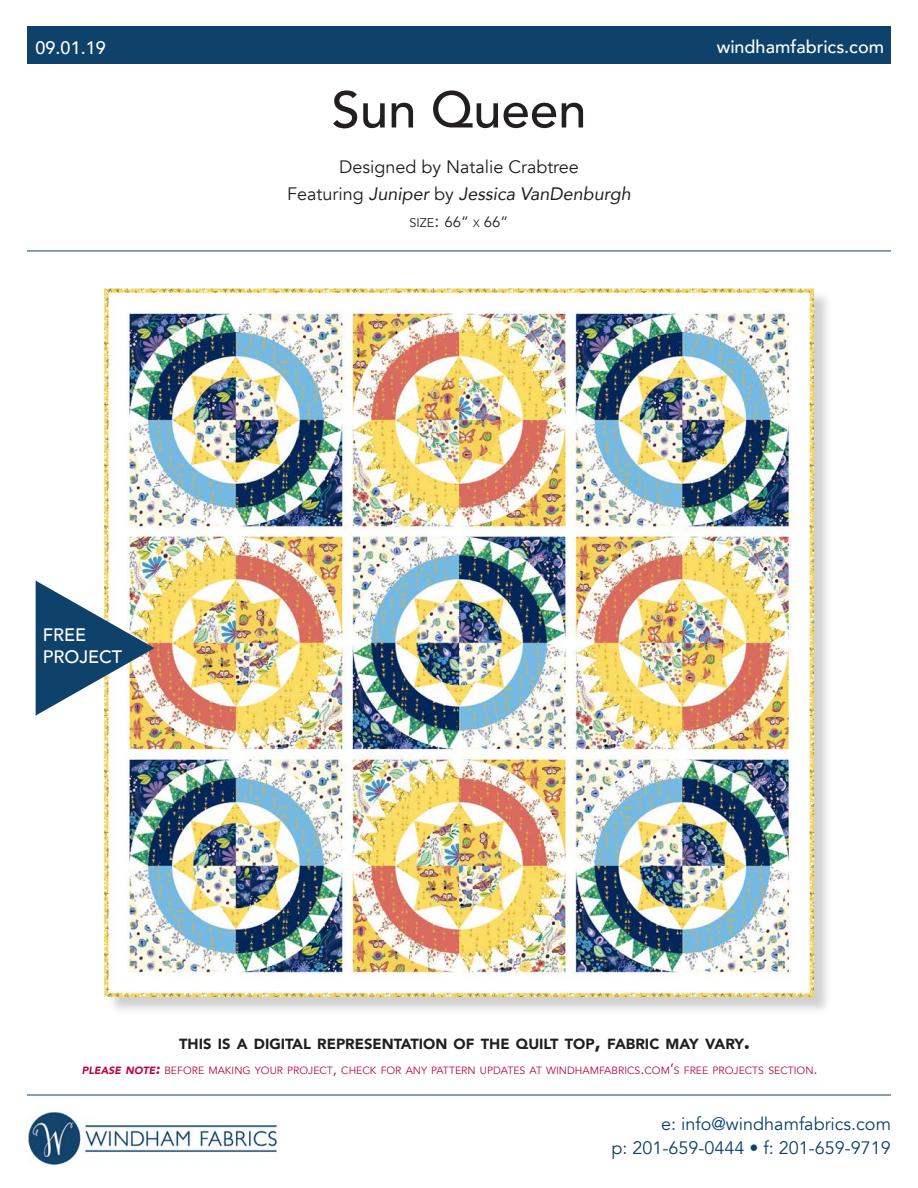
<style>
.page{position:relative;width:918px;height:1188px;background:#fff}
.page>*{position:absolute;margin:0;border:0;box-sizing:border-box;transform-origin:0 0}
.t1{font:500 51px "Avenir";color:#231f20}
.t2{font:18px/27px "Avenir";color:#231f20;text-align:center}
.t3{font:18px/24px "Avenir";color:#0e426a;text-align:right}
.t4{font:500 18px/21.6px "Avenir";color:#fff}
.t5{font:15px "Avenir";color:#231f20}
.t6{font:900 14.7px "Avenir";color:#231f20}
.t7{font:10.5px "Avenir";color:#ba0743}
.s1{font-style:italic}
.s2{font-size:12.6px}
.s3{font-size:18px}
.s4{font-size:10.5px}
.s5{font-size:21px}
.s6{font-weight:900;font-style:italic}
.s7{font-weight:900;font-style:italic;font-size:15px}
.s8{font-size:15px}
</style>
<div class="page">
<div style="left:107px;top:290px;width:725px;height:725px;background:#231f20;opacity:.21"></div>
<img style="left:105px;top:288px;width:708px;height:708px">
<div style="left:27px;top:26px;width:864px;height:38px;background:#0e426a"></div>
<hr style="left:27px;top:1095px;width:864px;height:1px;background:#0e426a">
<hr style="left:27px;top:251px;width:864px;height:1px;background:#0e426a">
<img style="left:28px;top:1112px;width:251px;height:52px">
<img style="left:36px;top:581px;width:118px;height:135px">
<h2 class="t4" style="left:36px;top:36px;width:72px">09.01.19</h2>
<h2 class="t4" style="left:717px;top:34px;width:169px">windhamfabrics.com</h2>
<h1 class="t1" style="left:331px;top:66px;width:257px">Sun Queen</h1>
<h2 class="t2" style="left:287px;top:154px;width:345px">Designed by Natalie Crabtree<br>Featuring <span class="s1">Juniper</span> by <span class="s1">Jessica VanDenburgh</span></h2>
<h3 class="t5" style="left:410px;top:213px;width:100px"><span class="s2">SIZE</span><span class="s3">:</span> 66” <span class="s4">X</span> 66”</h3>
<h2 class="t4" style="left:43px;top:623px;width:81px">FREE<br>PROJECT</h2>
<h3 class="t6" style="left:179px;top:1031px;width:573px">THIS IS A DIGITAL REPRESENTATION OF THE QUILT TOP<span class="s5">,</span> FABRIC MAY VARY<span class="s5">.</span></h3>
<p class="t7" style="left:82px;top:1064px;width:737px"><span class="s6">PLEASE NOTE</span><span class="s7">:</span> BEFORE MAKING YOUR PROJECT<span class="s8">,</span> CHECK FOR ANY PATTERN UPDATES AT WINDHAMFABRICS<span class="s8">.</span>COM<span class="s8">’</span>S FREE PROJECTS SECTION<span class="s8">.</span></p>
<h2 class="t3" style="left:612px;top:1112px;width:281px">e: info@windhamfabrics.com<br>p: 201-659-0444 • f: 201-659-9719</h2>
</div>
